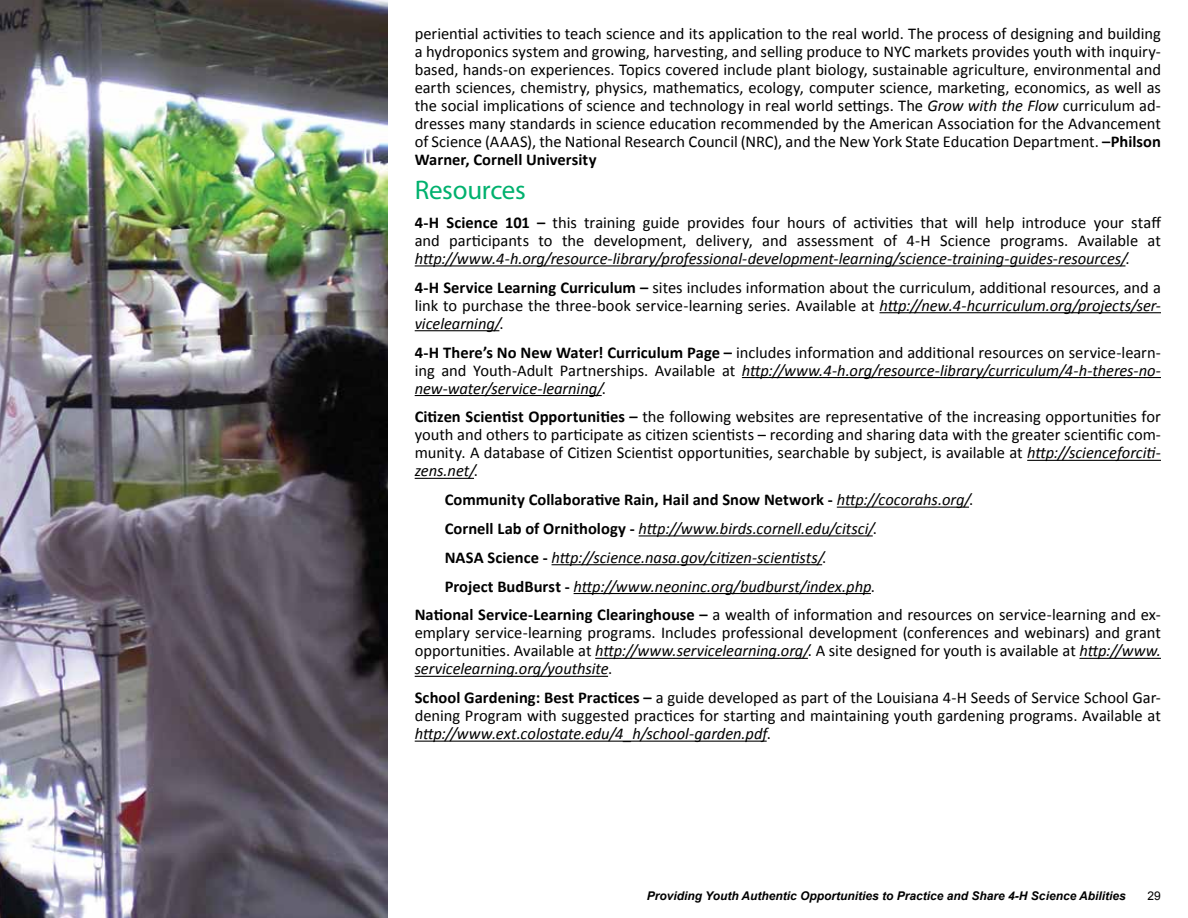
<style>
.page{position:relative;width:1188px;height:918px;background:#fff}
.page>*{position:absolute;margin:0;border:0;box-sizing:border-box;transform-origin:0 0}
.t1{font:27px "Myriad Pro";letter-spacing:-.01em;color:#00b16e}
.t2{font:16.5px/18px "Calibri";letter-spacing:-.005em;color:#000;text-align:justify}
.t3{font:italic 16.5px "Calibri";color:#000}
.t4{font:700 16.5px "Calibri";color:#000}
.t5{font:italic 700 12px "Arial";color:#000}
.t6{font:12px "Arial";color:#000}
.s1{font-style:italic}
.s2{font-weight:700}
.s3{font-weight:400;font-style:italic}
.s4{font-weight:400}
.s5{font-weight:700;font-style:normal}
.s6{font-style:normal}
</style>
<div class="page">
<hr style="left:415px;top:265px;width:711px;height:1px;background:#000">
<hr style="left:879px;top:312px;width:282px;height:1px;background:#000">
<hr style="left:415px;top:330px;width:84px;height:1px;background:#000">
<hr style="left:742px;top:377px;width:419px;height:1px;background:#000">
<hr style="left:415px;top:395px;width:187px;height:1px;background:#000">
<hr style="left:1027px;top:460px;width:134px;height:1px;background:#000">
<hr style="left:415px;top:478px;width:59px;height:1px;background:#000">
<hr style="left:837px;top:507px;width:132px;height:1px;background:#000">
<hr style="left:639px;top:535px;width:234px;height:1px;background:#000">
<hr style="left:552px;top:564px;width:270px;height:1px;background:#000">
<hr style="left:574px;top:593px;width:297px;height:1px;background:#000">
<hr style="left:595px;top:658px;width:213px;height:1px;background:#000">
<hr style="left:1080px;top:658px;width:81px;height:1px;background:#000">
<hr style="left:415px;top:676px;width:193px;height:1px;background:#000">
<hr style="left:415px;top:741px;width:352px;height:1px;background:#000">
<img style="left:0;top:0;width:388px;height:918px">
<p class="t2" style="left:415px;top:25px;width:748px">periential activities to teach science and its application to the real world. The process of designing and building a hydroponics system and growing, harvesting, and selling produce to NYC markets provides youth with inquiry&shy;based, hands-on experiences. Topics covered include plant biology, sustainable agriculture, environmental and earth sciences, chemistry, physics, mathematics, ecology, computer science, marketing, economics, as well as the social implications of science and technology in real world settings. The <span class="s1">Grow with the Flow</span> curriculum ad&shy;dresses many standards in science education recommended by the American Association for the Advancement of Science (AAAS), the National Research Council (NRC), and the New York State Education Department. <span class="s2">–Philson Warner, Cornell University</span></p>
<h1 class="t1" style="left:415px;top:174px;width:113px">Resources</h1>
<p class="t2" style="left:415px;top:214px;width:748px"><span class="s2">4-H Science 101 –</span> this training guide provides four hours of activities that will help introduce your staff and participants to the development, delivery, and assessment of 4-H Science programs. Available at <span class="s1">http://www.4-h.org/resource-library/professional-development-learning/science-training-guides-resources/</span>.</p>
<p class="t2" style="left:415px;top:278px;width:748px"><span class="s2">4-H Service Learning Curriculum –</span> sites includes information about the curriculum, additional resources, and a link to purchase the three-book service-learning series. Available at <span class="s1">http://new.4-hcurriculum.org/projects/ser&shy;vicelearning/</span>.</p>
<p class="t2" style="left:415px;top:343px;width:748px"><span class="s2">4-H There’s No New Water! Curriculum Page –</span> includes information and additional resources on service-learn&shy;ing and Youth-Adult Partnerships. Available at <span class="s1">http://www.4-h.org/resource-library/curriculum/4-h-theres-no&shy;new-water/service-learning/</span>.</p>
<p class="t2" style="left:415px;top:408px;width:748px"><span class="s2">Citizen Scientist Opportunities –</span> the following websites are representative of the increasing opportunities for youth and others to participate as citizen scientists – recording and sharing data with the greater scientific com&shy;munity. A database of Citizen Scientist opportunities, searchable by subject, is available at <span class="s1">http://scienceforciti&shy;zens.net/</span>.</p>
<p class="t4" style="left:445px;top:489px;width:530px">Community Collaborative Rain, Hail and Snow Network - <span class="s3">http://cocorahs.org/</span><span class="s4">.</span></p>
<p class="t3" style="left:445px;top:517px;width:434px"><span class="s5">Cornell Lab of Ornithology -</span> http://www.birds.cornell.edu/citsci/<span class="s6">.</span></p>
<p class="t3" style="left:445px;top:546px;width:383px"><span class="s5">NASA Science -</span> http://science.nasa.gov/citizen-scientists/<span class="s6">.</span></p>
<p class="t3" style="left:445px;top:575px;width:432px"><span class="s5">Project BudBurst -</span> http://www.neoninc.org/budburst/index.php<span class="s6">.</span></p>
<p class="t2" style="left:415px;top:606px;width:748px"><span class="s2">National Service-Learning Clearinghouse –</span> a wealth of information and resources on service-learning and ex-</p>
<p class="t2" style="left:415px;top:624px;width:748px">emplary service-learning programs. Includes professional development (conferences and webinars) and grant opportunities. Available at <span class="s1">http://www.servicelearning.org/</span>. A site designed for youth is available at <span class="s1">http://www. servicelearning.org/youthsite</span>.</p>
<p class="t2" style="left:415px;top:689px;width:748px"><span class="s2">School Gardening: Best Practices –</span> a guide developed as part of the Louisiana 4-H Seeds of Service School Gar&shy;dening Program with suggested practices for starting and maintaining youth gardening programs. Available at <span class="s1">http://www.ext.colostate.edu/4_h/school-garden.pdf</span>.</p>
<p class="t5" style="left:647px;top:888px;width:481px">Providing Youth Authentic Opportunities to Practice and Share 4-H Science Abilities</p>
<p class="t6" style="left:1148px;top:888px;width:15px">29</p>
</div>
